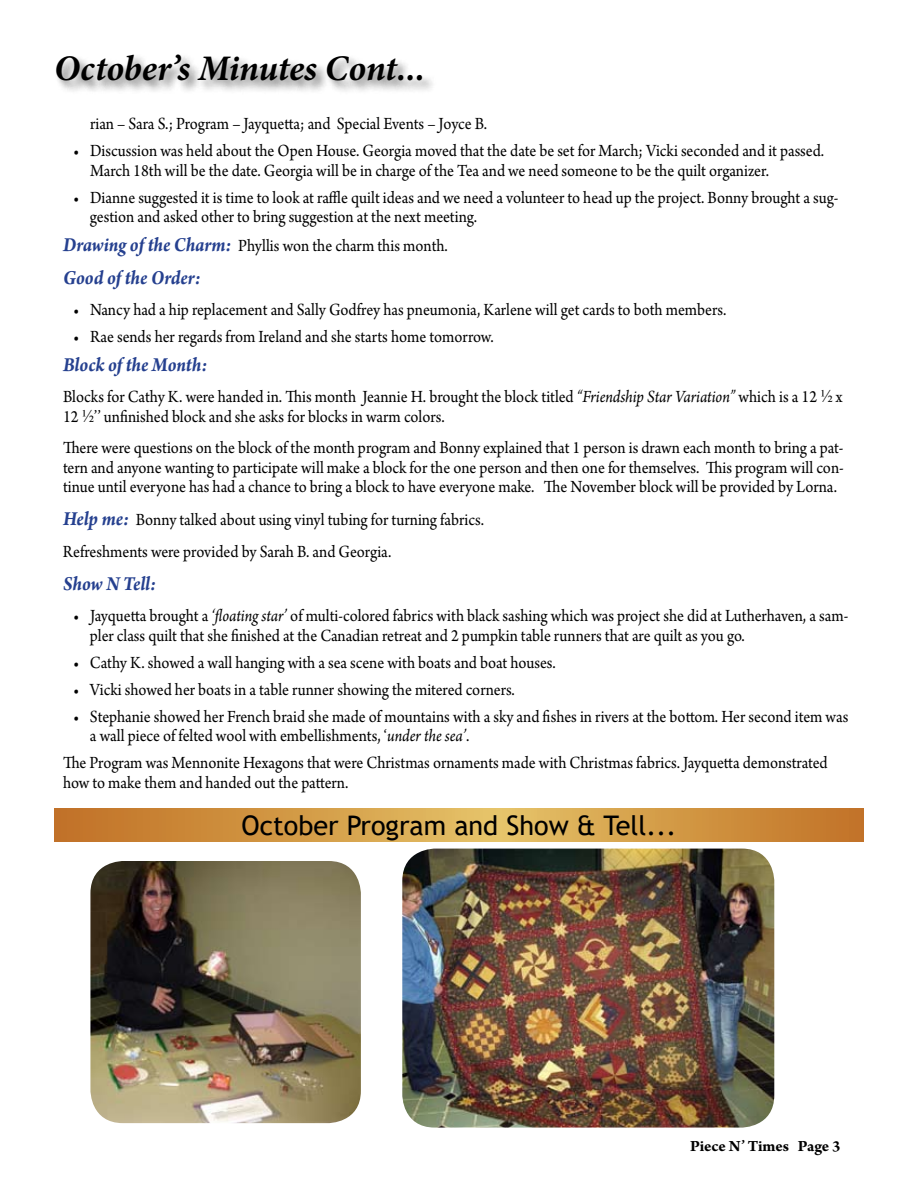
<style>
.page{position:relative;width:918px;height:1188px;background:#fff}
.page>*{position:absolute;margin:0;border:0;box-sizing:border-box;transform-origin:0 0}
.t1{font:italic 700 36px "Minion Pro";letter-spacing:-.005em;color:#000}
.t2{font:27px "Trebuchet MS";color:#000}
.t3{font:italic 700 21px "Arno Pro";color:#25408f;scale:.91 1}
.t4{font:18px/19.5px "Arno Pro";color:#000;scale:.91 1}
.t5{font:700 16.5px "Arno Pro";letter-spacing:-.005em;color:#000}
.s1{font-weight:700;font-style:italic;font-size:21px;color:#25408f}
.s2{font-style:italic}
.s3{font-family:"Times New Roman"}
</style>
<div class="page">
<div style="left:55px;top:52px;width:382px;height:43px;background:#fbfbfb"></div>
<div style="left:55px;top:53px;width:376px;height:36px;background:#000;opacity:.1"></div>
<img style="left:90px;top:861px;width:271px;height:262px">
<img style="left:402px;top:849px;width:372px;height:279px">
<svg style="left:54px;top:809px;width:810px;height:33px;background:#d29845"></svg>
<h1 class="t1" style="left:54px;top:43px;width:373px">October’s Minutes Cont...</h1>
<p class="t4" style="left:90px;top:115px;width:438px">rian – Sara S.; Program – Jayquetta; and Special Events – Joyce B.</p>
<p class="t4" style="left:90px;top:142px;width:808px;text-indent:-17px">• Discussion was held about the Open House. Georgia moved that the date be set for March; Vicki seconded and it passed.<br>March 18th will be the date. Georgia will be in charge of the Tea and we need someone to be the quilt organizer.</p>
<p class="t4" style="left:90px;top:188px;width:824px;text-indent:-17px">• Dianne suggested it is time to look at raffle quilt ideas and we need a volunteer to head up the project. Bonny brought a sug&shy;gestion and asked other to bring suggestion at the next meeting.</p>
<p class="t4" style="left:63px;top:236px;width:424px"><span class="s1">Drawing of the Charm:</span> Phyllis won the charm this month.</p>
<p class="t3" style="left:63px;top:265px;width:153px">Good of the Order:</p>
<p class="t4" style="left:73px;top:301px;width:719px">• Nancy had a hip replacement and Sally Godfrey has pneumonia, Karlene will get cards to both members.</p>
<p class="t4" style="left:73px;top:328px;width:464px">• Rae sends her regards from Ireland and she starts home tomorrow.</p>
<p class="t3" style="left:63px;top:352px;width:160px">Block of the Month:</p>
<p class="t4" style="left:63px;top:388px;width:858px">Blocks for Cathy K. were handed in. This month Jeannie H. brought the block titled <span class="s2">“Friendship Star Variation”</span> which is a 12 <span class="s3">½</span> x<br>12 <span class="s3">½</span>’’ unfinished block and she asks for blocks in warm colors.</p>
<p class="t4" style="left:63px;top:439px;width:860px;text-align:justify">There were questions on the block of the month program and Bonny explained that 1 person is drawn each month to bring a pat&shy;tern and anyone wanting to participate will make a block for the one person and then one for themselves. This program will con&shy;tinue until everyone has had a chance to bring a block to have everyone make. The November block will be provided by Lorna.</p>
<p class="t4" style="left:63px;top:505px;width:464px;line-height:31.5px"><span class="s1">Help me:</span> Bonny talked about using vinyl tubing for turning fabrics.<br>Refreshments were provided by Sarah B. and Georgia.</p>
<p class="t3" style="left:63px;top:571px;width:104px">Show N Tell:</p>
<p class="t4" style="left:90px;top:607px;width:835px;text-indent:-17px">• Jayquetta brought a <span class="s2">‘floating star’</span> of multi-colored fabrics with black sashing which was project she did at Lutherhaven, a sam&shy;pler class quilt that she finished at the Canadian retreat and 2 pumpkin table runners that are quilt as you go.</p>
<p class="t4" style="left:73px;top:653px;width:532px">• Cathy K. showed a wall hanging with a sea scene with boats and boat houses.</p>
<p class="t4" style="left:73px;top:680px;width:487px">• Vicki showed her boats in a table runner showing the mitered corners.</p>
<p class="t4" style="left:90px;top:707px;width:835px;text-indent:-17px">• Stephanie showed her French braid she made of mountains with a sky and fishes in rivers at the bottom. Her second item was a wall piece of felted wool with embellishments, ‘<span class="s2">under the sea’</span>.</p>
<p class="t4" style="left:63px;top:754px;width:842px">The Program was Mennonite Hexagons that were Christmas ornaments made with Christmas fabrics. Jayquetta demonstrated how to make them and handed out the pattern.</p>
<h2 class="t2" style="left:242px;top:809px;width:436px">October Program and Show &amp; Tell...</h2>
<p class="t5" style="left:690px;top:1137px;width:152px">Piece N’ Times Page 3</p>
</div>
